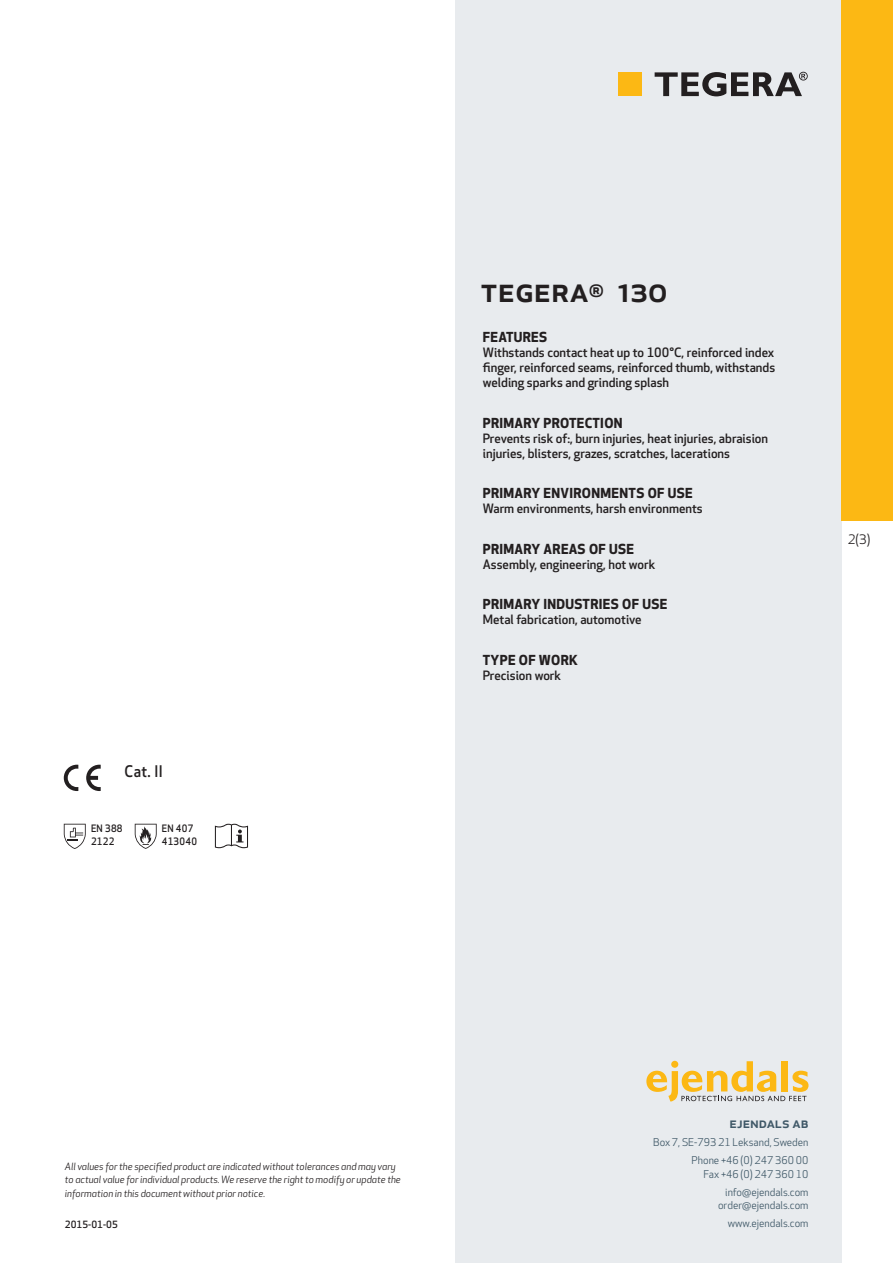
<style>
.page{position:relative;width:893px;height:1263px;background:#fff}
.page>*{position:absolute;margin:0;border:0;box-sizing:border-box;transform-origin:0 0}
.prodname{font:500 34.5px "Apex New";color:#231f20}
.Artikel{font:500 15.6px "Apex New";color:#231f20;scale:.95 1}
.t1{font:500 15px "Apex New";color:#405968}
.Funktion_body{font:700 13.5px "Apex New";letter-spacing:.025em;color:#231f20}
.t2{font:12.75px "Apex New";color:#231f20}
.Funktion_body-2{font:500 12.6px/15px "Apex New";color:#231f20;text-align:justify}
.t3{font:10.5px/18px "Apex New";color:#405968;text-align:right}
.Artikel-2{font:500 10.05px/13.2px "Apex New";letter-spacing:.025em;color:#231f20;scale:.95 1}
.t4{font:italic 9.75px/13.5px "Apex New";color:#231f20}
.Sidfot_datum{font:500 9.75px "Apex New";color:#231f20}
</style>
<div class="page">
<div style="left:455px;top:0;width:387px;height:1263px;background:#e8ebee"></div>
<svg style="left:646px;top:1061px;width:162px;height:40px"></svg>
<div style="left:842px;top:0;width:51px;height:520px;background:#fcb814"></div>
<div style="left:618px;top:72px;width:24px;height:24px;background:#fcb814"></div>
<svg style="left:655px;top:72px;width:153px;height:24px"></svg>
<svg style="left:86px;top:765px;width:15px;height:26px"></svg>
<svg style="left:64px;top:765px;width:14px;height:26px"></svg>
<svg style="left:64px;top:824px;width:22px;height:25px"></svg>
<svg style="left:135px;top:824px;width:22px;height:25px"></svg>
<svg style="left:215px;top:824px;width:33px;height:24px"></svg>
<p class="Artikel" style="left:125px;top:761px;width:42px">Cat. II</p>
<p class="Artikel-2" style="left:91px;top:821px;width:35px">EN 388<br>2122</p>
<p class="Artikel-2" style="left:162px;top:821px;width:39px">EN 407<br>413040</p>
<p class="prodname" style="left:480px;top:266px;width:189px">TEGERA<sup>®</sup> 130</p>
<p class="Funktion_body" style="left:483px;top:327px;width:66px">FEATURES</p>
<p class="Funktion_body-2" style="left:483px;top:345px;width:294px">Withstands contact heat up to 100°C, reinforced index finger, reinforced seams, reinforced thumb, withstands welding sparks and grinding splash</p>
<p class="Funktion_body" style="left:483px;top:413px;width:141px">PRIMARY PROTECTION</p>
<p class="Funktion_body-2" style="left:483px;top:430px;width:287px">Prevents risk of:, burn injuries, heat injuries, abraision injuries, blisters, grazes, scratches, lacerations</p>
<p class="Funktion_body" style="left:483px;top:483px;width:211px">PRIMARY ENVIRONMENTS OF USE</p>
<p class="Funktion_body-2" style="left:483px;top:501px;width:221px">Warm environments, harsh environments</p>
<p class="Funktion_body" style="left:483px;top:539px;width:153px">PRIMARY AREAS OF USE</p>
<p class="Funktion_body-2" style="left:483px;top:556px;width:174px">Assembly, engineering, hot work</p>
<p class="Funktion_body" style="left:483px;top:595px;width:186px">PRIMARY INDUSTRIES OF USE</p>
<p class="Funktion_body-2" style="left:483px;top:612px;width:160px">Metal fabrication, automotive</p>
<p class="Funktion_body" style="left:483px;top:650px;width:97px">TYPE OF WORK</p>
<p class="Funktion_body-2" style="left:483px;top:668px;width:80px">Precision work</p>
<p class="t2" style="left:848px;top:531px;width:24px">2(3)</p>
<p class="t4" style="left:65px;top:1159px;width:337px">All values for the specified product are indicated without tolerances and may vary to actual value for individual products. We reserve the right to modify or update the information in this document without prior notice.</p>
<p class="Sidfot_datum" style="left:65px;top:1218px;width:54px">2015-01-05</p>
<p class="t1" style="left:729px;top:1113px;width:80px">ejendals ab</p>
<p class="t3" style="left:653px;top:1133px;width:157px">Box 7, SE-793 21 Leksand, Sweden<br>Phone +46 (0) 247 360 00</p>
<p class="t3" style="left:703px;top:1165px;width:107px">Fax +46 (0) 247 360 10 info@ejendals.com</p>
<p class="t3" style="left:718px;top:1196px;width:92px">order@ejendals.com</p>
<p class="t3" style="left:728px;top:1215px;width:82px">www.ejendals.com</p>
</div>
